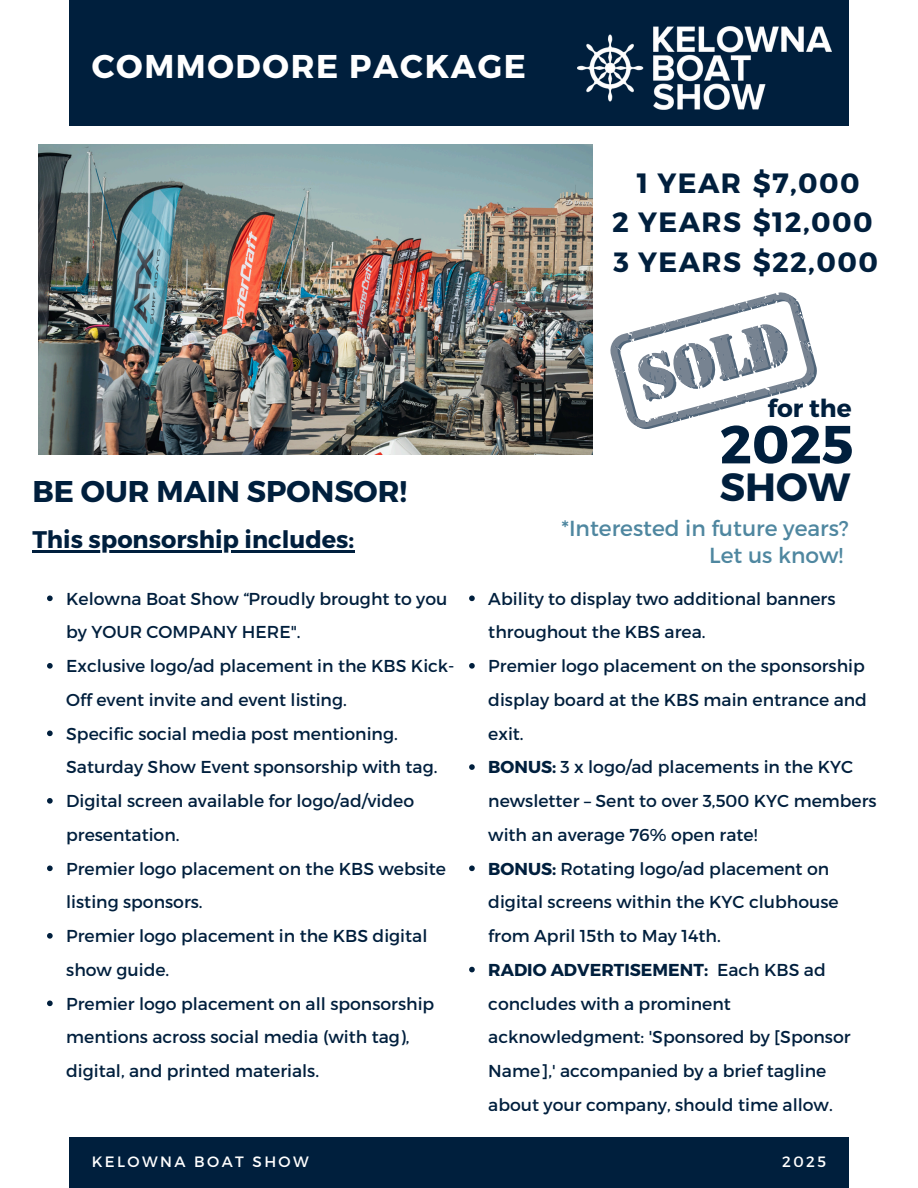
<style>
.page{position:relative;width:918px;height:1188px;background:#fff}
.page>*{position:absolute;margin:0;border:0;box-sizing:border-box;transform-origin:0 0}
.t1{font:700 53.55px "Montserrat";color:#001f3d}
.t2{font:700 39.3px "Montserrat";color:#001f3d}
.t3{font:700 32.85px "Montserrat";letter-spacing:.05em;color:#fff}
.t4{font:700 30px "Montserrat";color:#001f3d}
.t5{font:700 27.9px/39.3px "Montserrat";letter-spacing:.05em;color:#001f3d;text-align:center}
.t6{font:700 24.75px "Montserrat";color:#001f3d}
.t7{font:700 24px "Montserrat";color:#001f3d}
.t8{font:21.75px/27px "Montserrat";color:#4f87a0;text-align:right}
.t9{font:17.25px/33.8px "Montserrat";color:#001f3d}
.t10{font:15px "Montserrat";letter-spacing:.16em;color:#fff}
.s1{font-weight:700}
</style>
<div class="page">
<div style="left:69px;top:0;width:780px;height:1188px;background:#001f3d"></div>
<img style="left:577px;top:26px;width:255px;height:84px">
<div style="left:0;top:126px;width:918px;height:1011px;background:#fff"></div>
<img style="left:39px;top:145px;width:553px;height:309px">
<svg style="left:469px;top:596px;width:6px;height:5px"></svg>
<svg style="left:469px;top:663px;width:6px;height:6px"></svg>
<svg style="left:469px;top:764px;width:6px;height:6px"></svg>
<svg style="left:469px;top:866px;width:6px;height:5px"></svg>
<svg style="left:469px;top:967px;width:6px;height:5px"></svg>
<svg style="left:47px;top:596px;width:6px;height:5px"></svg>
<svg style="left:47px;top:663px;width:6px;height:6px"></svg>
<svg style="left:47px;top:731px;width:6px;height:5px"></svg>
<svg style="left:47px;top:798px;width:6px;height:6px"></svg>
<svg style="left:47px;top:866px;width:6px;height:5px"></svg>
<svg style="left:47px;top:933px;width:6px;height:6px"></svg>
<svg style="left:47px;top:1001px;width:6px;height:5px"></svg>
<hr style="left:32px;top:550px;width:322px;height:2px;background:#001f3d">
<svg style="left:610px;top:292px;width:207px;height:137px"></svg>
<p class="t3" style="left:92px;top:45px;width:436px">COMMODORE PACKAGE</p>
<p class="t5" style="left:612px;top:162px;width:267px">1 YEAR $7,000<br>2 YEARS $12,000<br>3 YEARS $22,000</p>
<p class="t4" style="left:32px;top:472px;width:376px">BE OUR MAIN SPONSOR!</p>
<h5 class="t7" style="left:32px;top:524px;width:324px">This sponsorship includes:</h5>
<p class="t6" style="left:768px;top:392px;width:86px">for the</p>
<p class="t1" style="left:720px;top:410px;width:135px">2025</p>
<h6 class="t2" style="left:720px;top:461px;width:132px">SHOW</h6>
<p class="t8" style="left:561px;top:514px;width:289px">*Interested in future years?<br>Let us know!</p>
<h4 class="t9" style="left:66px;top:581px;width:383px">Kelowna Boat Show “Proudly brought to you by YOUR COMPANY HERE".</h4>
<p class="t9" style="left:66px;top:648px;width:390px">Exclusive logo/ad placement in the KBS Kick-<br>Off event invite and event listing.</p>
<p class="t9" style="left:66px;top:716px;width:373px">Specific social media post mentioning.<br>Saturday Show Event sponsorship with tag.</p>
<h5 class="t9" style="left:66px;top:783px;width:349px">Digital screen available for logo/ad/video presentation.</h5>
<h1 class="t9" style="left:66px;top:851px;width:381px">Premier logo placement on the KBS website listing sponsors.</h1>
<h2 class="t9" style="left:66px;top:918px;width:363px">Premier logo placement in the KBS digital show guide.</h2>
<h3 class="t9" style="left:66px;top:986px;width:370px">Premier logo placement on all sponsorship mentions across social media (with tag), digital, and printed materials.</h3>
<h3 class="t9" style="left:488px;top:581px;width:349px">Ability to display two additional banners throughout the KBS area.</h3>
<p class="t9" style="left:488px;top:648px;width:380px">Premier logo placement on the sponsorship display board at the KBS main entrance and exit.</p>
<p class="t9" style="left:488px;top:749px;width:390px"><span class="s1">BONUS:</span> 3 x logo/ad placements in the KYC newsletter – Sent to over 3,500 KYC members with an average 76% open rate!</p>
<p class="t9" style="left:488px;top:851px;width:352px"><span class="s1">BONUS:</span> Rotating logo/ad placement on digital screens within the KYC clubhouse from April 15th to May 14th.</p>
<p class="t9" style="left:488px;top:952px;width:364px"><span class="s1">RADIO ADVERTISEMENT:</span> Each KBS ad concludes with a prominent acknowledgment: 'Sponsored by [Sponsor Name],' accompanied by a brief tagline</p>
<h4 class="t9" style="left:488px;top:1087px;width:346px">about your company, should time allow.</h4>
<p class="t10" style="left:92px;top:1152px;width:218px">KELOWNA BOAT SHOW</p>
<p class="t10" style="left:782px;top:1152px;width:45px">2025</p>
</div>
